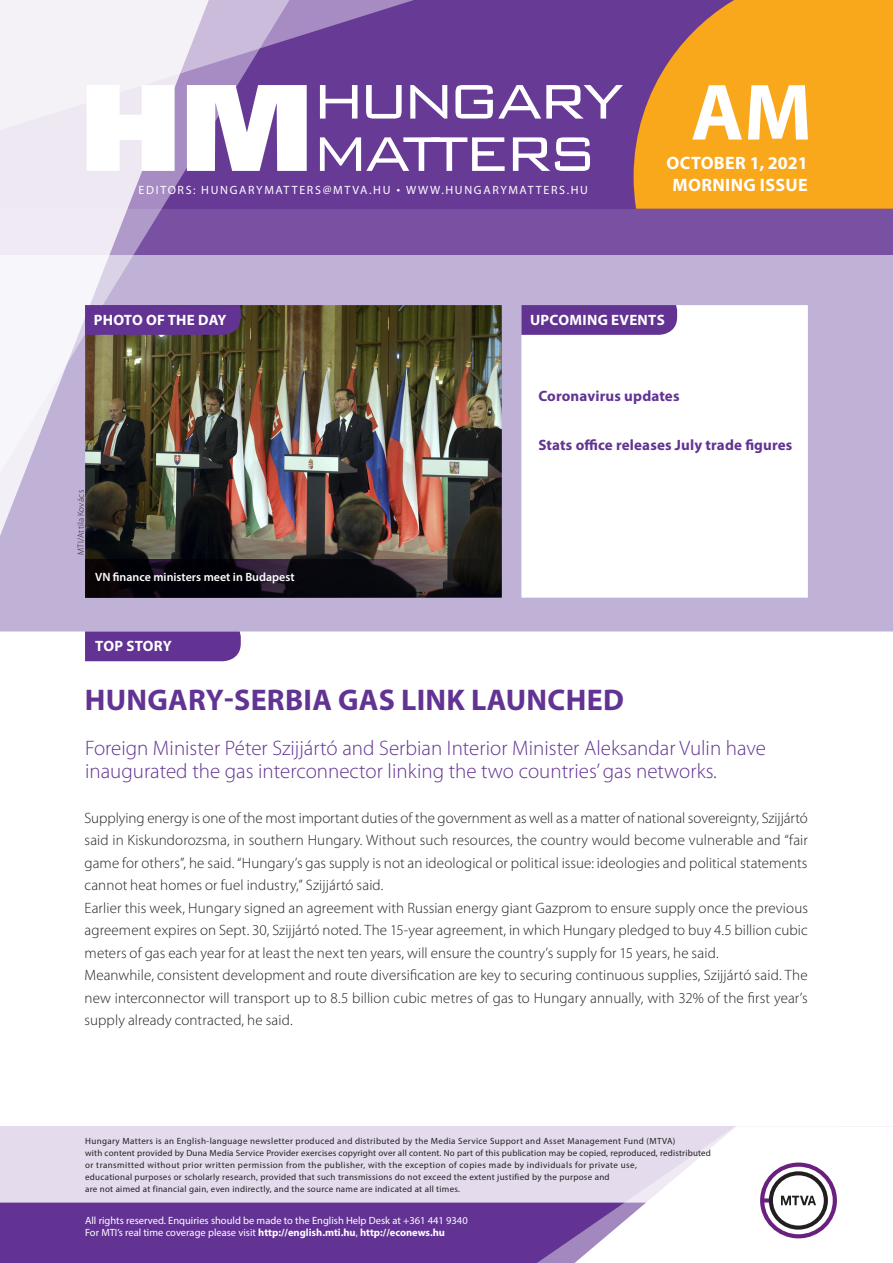
<style>
.page{position:relative;width:893px;height:1263px;background:#fff}
.page>*{position:absolute;margin:0;border:0;box-sizing:border-box;transform-origin:0 0}
.t1{font:700 80.55px "Myriad Pro";color:#fff}
._00_borito_cimsor{font:700 30px "Myriad Pro";letter-spacing:.01em;color:#623393}
._00_borito_alcimsor{font:300 21px/22.5px "Myriad Pro";color:#623393}
.t2{font:700 18px/22.5px "Myriad Pro";letter-spacing:.02em;color:#fff;text-align:center}
._03_kenyer_szöveg-1{font:300 15px/22.5px "Myriad Pro";letter-spacing:.01em;color:#231f20;text-align:justify}
._00_borito_cimsorkic{font:700 15px "Myriad Pro";letter-spacing:.01em;color:#623393}
.t3{font:700 15px "Myriad Pro";letter-spacing:.02em;color:#fff}
.t4{font:12px "Myriad Pro";letter-spacing:.14em;color:#fff}
._04_kepalairas{font:600 12px "Myriad Pro";color:#fff}
.t5{font:10.5px/12px "Myriad Pro";color:#fff}
.t6{font:9px/12px "Myriad Pro";letter-spacing:.03em;color:#231f20}
._03_kenyer_szöveg-1-2{font:300 9px "Myriad Pro";letter-spacing:.03em;color:#231f20}
.s1{font-family:"Geogrotesque"}
.s2{font-weight:700}
</style>
<div class="page">
<div style="left:0;top:1126px;width:893px;height:137px;background:#e4dcec"></div>
<div style="left:0;top:1202px;width:506px;height:61px;background:#623393"></div>
<svg style="left:506px;top:1202px;width:69px;height:61px;background:#6b3e99"></svg>
<svg style="left:575px;top:1126px;width:318px;height:137px"></svg>
<svg style="left:0;top:255px;width:893px;height:376px"></svg>
<div style="left:0;top:0;width:893px;height:255px;background:linear-gradient(to bottom,#633493,#72489e)"></div>
<svg style="left:634px;top:0;width:259px;height:209px;background:#ea9c26"></svg>
<img style="left:225px;top:221px;width:83px;height:287px">
<svg style="left:225px;top:0;width:257px;height:221px;background:#744c9f"></svg>
<svg style="left:0;top:0;width:225px;height:610px"></svg>
<svg style="left:87px;top:85px;width:88px;height:86px"></svg>
<svg style="left:187px;top:85px;width:120px;height:86px"></svg>
<svg style="left:320px;top:85px;width:37px;height:34px"></svg>
<svg style="left:366px;top:85px;width:36px;height:34px"></svg>
<svg style="left:410px;top:85px;width:37px;height:34px"></svg>
<svg style="left:455px;top:85px;width:168px;height:34px"></svg>
<svg style="left:320px;top:137px;width:185px;height:34px"></svg>
<svg style="left:513px;top:137px;width:77px;height:34px"></svg>
<div style="left:85px;top:631px;width:156px;height:30px;background:#623393"></div>
<svg style="left:521px;top:305px;width:156px;height:30px;background:#653795"></svg>
<div style="left:85px;top:305px;width:156px;height:30px;background:#623393"></div>
<svg style="left:85px;top:559px;width:417px;height:39px;background:#151118"></svg>
<p class="t4" style="left:139px;top:182px;width:451px">EDITORS: HUNGARYMATTERS@MTVA.HU <span class="s1">¬</span> WWW.HUNGARYMATTERS.HU</p>
<h1 class="t1" style="left:691px;top:60px;width:122px">AM</h1>
<p class="t2" style="left:666px;top:151px;width:143px">OCTOBER 1, 2021<br>MORNING ISSUE</p>
<p class="t3" style="left:94px;top:310px;width:134px">PHOTO OF THE DAY</p>
<p class="t3" style="left:530px;top:310px;width:136px">UPCOMING EVENTS</p>
<p class="_03_kenyer_szöveg-1-2" style="left:76px;top:555px;width:66px;rotate:-90deg">MTI/Attila Kovács</p>
<p class="_04_kepalairas" style="left:95px;top:569px;width:201px">VN finance ministers meet in Budapest</p>
<p class="t3" style="left:95px;top:636px;width:78px">TOP STORY</p>
<p class="_00_borito_cimsorkic" style="left:538px;top:387px;width:143px">Coronavirus updates</p>
<p class="_00_borito_cimsorkic" style="left:538px;top:436px;width:256px">Stats office releases July trade figures</p>
<p class="_00_borito_cimsor" style="left:85px;top:680px;width:541px">HUNGARY-SERBIA GAS LINK LAUNCHED</p>
<p class="_00_borito_alcimsor" style="left:85px;top:737px;width:682px">Foreign Minister Péter Szijjártó and Serbian Interior Minister Aleksandar Vulin have inaugurated the gas interconnector linking the two countries’ gas networks.</p>
<p class="_03_kenyer_szöveg-1" style="left:85px;top:806px;width:725px">Supplying energy is one of the most important duties of the government as well as a matter of national sovereignty, Szijjártó said in Kiskundorozsma, in southern Hungary. Without such resources, the country would become vulnerable and “fair game for others”, he said. “Hungary’s gas supply is not an ideological or political issue: ideologies and political statements cannot heat homes or fuel industry,” Szijjártó said.</p>
<p class="_03_kenyer_szöveg-1" style="left:85px;top:896px;width:725px">Earlier this week, Hungary signed an agreement with Russian energy giant Gazprom to ensure supply once the previous agreement expires on Sept. 30, Szijjártó noted. The 15-year agreement, in which Hungary pledged to buy 4.5 billion cubic meters of gas each year for at least the next ten years, will ensure the country’s supply for 15 years, he said.</p>
<p class="_03_kenyer_szöveg-1" style="left:85px;top:964px;width:725px">Meanwhile, consistent development and route diversification are key to securing continuous supplies, Szijjártó said. The new interconnector will transport up to 8.5 billion cubic metres of gas to Hungary annually, with 32% of the first year’s supply already contracted, he said.</p>
<p class="t6" style="left:85px;top:1134px;width:627px">Hungary Matters is an English-language newsletter produced and distributed by the Media Service Support and Asset Management Fund (MTVA)<br>with content provided by Duna Media Service Provider exercises copyright over all content. No part of this publication may be copied, reproduced, redistributed or transmitted without prior written permission from the publisher, with the exception of copies made by individuals for private use,<br>educational purposes or scholarly research, provided that such transmissions do not exceed the extent justified by the purpose and<br>are not aimed at financial gain, even indirectly, and the source name are indicated at all times.</p>
<p class="t5" style="left:85px;top:1214px;width:384px">All rights reserved. Enquiries should be made to the English Help Desk at +361 441 9340<br>For MTI’s real time coverage please visit <span class="s2">http://english.mti.hu</span>, <span class="s2">http://econews.hu</span></p>
</div>
